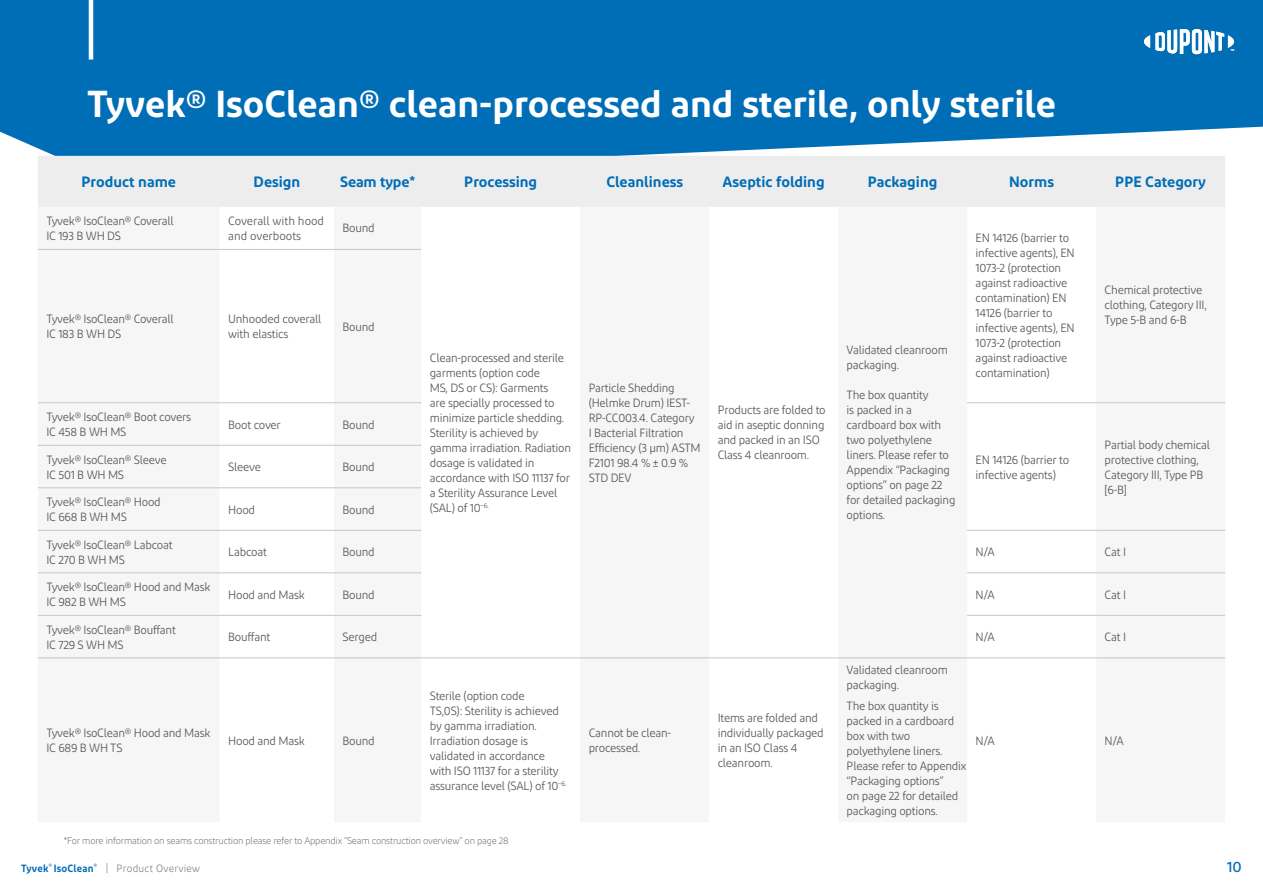
<style>
.page{position:relative;width:1263px;height:893px;background:#fff}
.page>*{position:absolute;margin:0;border:0;box-sizing:border-box;transform-origin:0 0}
.Intro-Titre_niv2{font:600 37.5px "Diodrum";color:#fff}
.t1{font:600 15px "Diodrum";color:#006eb7}
.t2{font:500 15px "Diodrum";color:#006eb7}
.Intro-Tableau_Texte{font:12px/15px "Diodrum";letter-spacing:-.02em;color:#575756;scale:.95 1}
.Intro-Tableau_Texte-2{font:12px/15px "Diodrum";color:#575756;scale:.95 1}
.t3{font:300 10.5px "Diodrum";letter-spacing:.025em;color:#575756;scale:.95 1}
.t4{font:600 10.5px "Diodrum";letter-spacing:.025em;color:#006eb7;scale:.95 1}
.Note_bas_de_page{font:300 9.75px "Diodrum";letter-spacing:-.02em;color:#575756;scale:.95 1}
</style>
<div class="page">
<div style="left:0;top:0;width:1263px;height:156px;background:#006eb7"></div>
<hr style="left:89px;top:0;width:4px;height:60px;background:#fff">
<div style="left:38px;top:156px;width:1187px;height:51px;background:#ededed"></div>
<svg style="left:220px;top:248px;width:876px;height:411px"></svg>
<hr style="left:220px;top:249px;width:114px;height:1px;background:#c6c6c6">
<hr style="left:334px;top:249px;width:87px;height:1px;background:#c6c6c6">
<hr style="left:220px;top:402px;width:114px;height:1px;background:#c6c6c6">
<hr style="left:334px;top:402px;width:87px;height:1px;background:#c6c6c6">
<hr style="left:967px;top:402px;width:129px;height:1px;background:#c6c6c6">
<hr style="left:1096px;top:402px;width:129px;height:1px;background:#c6c6c6">
<hr style="left:220px;top:445px;width:114px;height:1px;background:#c6c6c6">
<hr style="left:334px;top:445px;width:87px;height:1px;background:#c6c6c6">
<hr style="left:220px;top:487px;width:114px;height:1px;background:#c6c6c6">
<hr style="left:334px;top:487px;width:87px;height:1px;background:#c6c6c6">
<hr style="left:220px;top:530px;width:114px;height:1px;background:#c6c6c6">
<hr style="left:334px;top:530px;width:87px;height:1px;background:#c6c6c6">
<hr style="left:967px;top:530px;width:129px;height:1px;background:#c6c6c6">
<hr style="left:1096px;top:530px;width:129px;height:1px;background:#c6c6c6">
<hr style="left:220px;top:615px;width:114px;height:1px;background:#c6c6c6">
<hr style="left:334px;top:615px;width:87px;height:1px;background:#c6c6c6">
<hr style="left:967px;top:615px;width:129px;height:1px;background:#c6c6c6">
<hr style="left:1096px;top:615px;width:129px;height:1px;background:#c6c6c6">
<hr style="left:220px;top:657px;width:114px;height:1px;background:#c6c6c6">
<hr style="left:334px;top:657px;width:87px;height:1px;background:#c6c6c6">
<hr style="left:421px;top:657px;width:159px;height:1px;background:#c6c6c6">
<hr style="left:580px;top:657px;width:129px;height:1px;background:#c6c6c6">
<hr style="left:709px;top:657px;width:129px;height:1px;background:#c6c6c6">
<hr style="left:838px;top:657px;width:129px;height:1px;background:#c6c6c6">
<hr style="left:967px;top:657px;width:129px;height:1px;background:#c6c6c6">
<hr style="left:1096px;top:657px;width:129px;height:1px;background:#c6c6c6">
<hr style="left:220px;top:572px;width:114px;height:1px;background:#c6c6c6">
<hr style="left:334px;top:572px;width:87px;height:1px;background:#c6c6c6">
<hr style="left:967px;top:572px;width:129px;height:1px;background:#c6c6c6">
<hr style="left:1096px;top:572px;width:129px;height:1px;background:#c6c6c6">
<hr style="left:38px;top:249px;width:182px;height:1px;background:#c6c6c6">
<hr style="left:38px;top:402px;width:182px;height:1px;background:#c6c6c6">
<hr style="left:38px;top:445px;width:182px;height:1px;background:#c6c6c6">
<hr style="left:38px;top:487px;width:182px;height:1px;background:#c6c6c6">
<hr style="left:38px;top:530px;width:182px;height:1px;background:#c6c6c6">
<hr style="left:38px;top:572px;width:182px;height:1px;background:#c6c6c6">
<hr style="left:38px;top:615px;width:182px;height:1px;background:#c6c6c6">
<hr style="left:38px;top:657px;width:182px;height:1px;background:#c6c6c6">
<svg style="left:1144px;top:29px;width:90px;height:25px"></svg>
<p class="Intro-Titre_niv2" style="left:87px;top:80px;width:970px">Tyvek® IsoClean® clean-processed and sterile, only sterile</p>
<p class="t1" style="left:82px;top:172px;width:96px">Product name</p>
<p class="t1" style="left:254px;top:172px;width:48px">Design</p>
<p class="t1" style="left:340px;top:172px;width:77px">Seam type*</p>
<p class="t1" style="left:464px;top:172px;width:74px">Processing</p>
<p class="t1" style="left:606px;top:172px;width:78px">Cleanliness</p>
<p class="t1" style="left:723px;top:172px;width:103px">Aseptic folding</p>
<p class="t1" style="left:868px;top:172px;width:71px">Packaging</p>
<p class="t1" style="left:1009px;top:172px;width:46px">Norms</p>
<p class="t1" style="left:1115px;top:172px;width:92px">PPE Category</p>
<p class="Intro-Tableau_Texte" style="left:46px;top:213px;width:136px">Tyvek® IsoClean® Coverall<br>IC 193 B WH DS</p>
<p class="Intro-Tableau_Texte-2" style="left:228px;top:213px;width:102px">Coverall with hood and overboots</p>
<p class="Intro-Tableau_Texte" style="left:343px;top:221px;width:35px">Bound</p>
<p class="Intro-Tableau_Texte" style="left:976px;top:230px;width:106px">EN 14126 (barrier to infective agents), EN<br>1073-2 (protection against radioactive contamination) EN<br>14126 (barrier to infective agents), EN<br>1073-2 (protection against radioactive contamination)</p>
<p class="Intro-Tableau_Texte" style="left:1105px;top:282px;width:109px">Chemical protective clothing, Category III,</p>
<p class="Intro-Tableau_Texte" style="left:46px;top:311px;width:136px">Tyvek® IsoClean® Coverall</p>
<p class="Intro-Tableau_Texte" style="left:1105px;top:312px;width:88px">Type 5-B and 6-B</p>
<p class="Intro-Tableau_Texte" style="left:46px;top:326px;width:80px">IC 183 B WH DS</p>
<p class="Intro-Tableau_Texte" style="left:228px;top:311px;width:100px">Unhooded coverall with elastics</p>
<p class="Intro-Tableau_Texte" style="left:343px;top:319px;width:35px">Bound</p>
<p class="Intro-Tableau_Texte" style="left:847px;top:342px;width:108px">Validated cleanroom packaging.</p>
<p class="Intro-Tableau_Texte" style="left:847px;top:387px;width:116px">The box quantity<br>is packed in a cardboard box with two polyethylene liners. Please refer to<br>Appendix “Packaging options” on page 22 for detailed packaging options.</p>
<p class="Intro-Tableau_Texte" style="left:430px;top:350px;width:150px">Clean-processed and sterile garments (option code<br>MS, DS or CS): Garments<br>are specially processed to minimize particle shedding.<br>Sterility is achieved by gamma irradiation. Radiation dosage is validated in accordance with ISO 11137 for a Sterility Assurance Level (SAL) of 10<sup>–6.</sup></p>
<p class="Intro-Tableau_Texte" style="left:589px;top:380px;width:119px">Particle Shedding (Helmke Drum) IEST-<br>RP-CC003.4. Category<br>I Bacterial Filtration<br>Efficiency (3 µm) ASTM<br>F2101 98.4 % ± 0.9 %<br>STD DEV</p>
<p class="Intro-Tableau_Texte" style="left:718px;top:402px;width:115px">Products are folded to aid in aseptic donning and packed in an ISO<br>Class 4 cleanroom.</p>
<p class="Intro-Tableau_Texte" style="left:46px;top:409px;width:154px">Tyvek® IsoClean® Boot covers<br>IC 458 B WH MS</p>
<p class="Intro-Tableau_Texte" style="left:228px;top:417px;width:57px">Boot cover</p>
<p class="Intro-Tableau_Texte" style="left:343px;top:417px;width:35px">Bound</p>
<p class="Intro-Tableau_Texte" style="left:1105px;top:437px;width:113px">Partial body chemical protective clothing,<br>Category III, Type PB [6-B]</p>
<p class="Intro-Tableau_Texte" style="left:976px;top:452px;width:100px">EN 14126 (barrier to infective agents)</p>
<p class="Intro-Tableau_Texte" style="left:46px;top:452px;width:128px">Tyvek® IsoClean® Sleeve<br>IC 501 B WH MS</p>
<p class="Intro-Tableau_Texte" style="left:228px;top:459px;width:36px">Sleeve</p>
<p class="Intro-Tableau_Texte" style="left:343px;top:459px;width:35px">Bound</p>
<p class="Intro-Tableau_Texte" style="left:46px;top:494px;width:122px">Tyvek® IsoClean® Hood<br>IC 668 B WH MS</p>
<p class="Intro-Tableau_Texte" style="left:228px;top:502px;width:30px">Hood</p>
<p class="Intro-Tableau_Texte" style="left:343px;top:502px;width:35px">Bound</p>
<p class="Intro-Tableau_Texte" style="left:46px;top:537px;width:135px">Tyvek® IsoClean® Labcoat<br>IC 270 B WH MS</p>
<p class="Intro-Tableau_Texte" style="left:228px;top:544px;width:42px">Labcoat</p>
<p class="Intro-Tableau_Texte" style="left:343px;top:544px;width:35px">Bound</p>
<p class="Intro-Tableau_Texte" style="left:976px;top:544px;width:22px">N/A</p>
<p class="Intro-Tableau_Texte" style="left:1105px;top:544px;width:24px">Cat I</p>
<p class="Intro-Tableau_Texte" style="left:46px;top:579px;width:174px">Tyvek® IsoClean® Hood and Mask<br>IC 982 B WH MS</p>
<p class="Intro-Tableau_Texte" style="left:228px;top:587px;width:82px">Hood and Mask</p>
<p class="Intro-Tableau_Texte" style="left:343px;top:587px;width:35px">Bound</p>
<p class="Intro-Tableau_Texte" style="left:976px;top:587px;width:22px">N/A</p>
<p class="Intro-Tableau_Texte" style="left:1105px;top:587px;width:24px">Cat I</p>
<p class="Intro-Tableau_Texte" style="left:46px;top:622px;width:138px">Tyvek® IsoClean® Bouffant<br>IC 729 S WH MS</p>
<p class="Intro-Tableau_Texte" style="left:228px;top:629px;width:46px">Bouffant</p>
<p class="Intro-Tableau_Texte" style="left:343px;top:629px;width:38px">Serged</p>
<p class="Intro-Tableau_Texte" style="left:976px;top:629px;width:22px">N/A</p>
<p class="Intro-Tableau_Texte" style="left:1105px;top:629px;width:24px">Cat I</p>
<p class="Intro-Tableau_Texte" style="left:46px;top:725px;width:174px">Tyvek® IsoClean® Hood and Mask<br>IC 689 B WH TS</p>
<p class="Intro-Tableau_Texte" style="left:228px;top:733px;width:82px">Hood and Mask</p>
<p class="Intro-Tableau_Texte" style="left:343px;top:733px;width:35px">Bound</p>
<p class="Intro-Tableau_Texte" style="left:430px;top:688px;width:145px">Sterile (option code<br>TS,0S): Sterility is achieved by gamma irradiation.<br>Irradiation dosage is validated in accordance with ISO 11137 for a sterility assurance level (SAL) of 10<sup>–6.</sup></p>
<p class="Intro-Tableau_Texte" style="left:589px;top:725px;width:89px">Cannot be clean&shy;processed.</p>
<p class="Intro-Tableau_Texte" style="left:718px;top:710px;width:113px">Items are folded and individually packaged in an ISO Class 4 cleanroom.</p>
<p class="Intro-Tableau_Texte" style="left:847px;top:662px;width:108px">Validated cleanroom packaging.</p>
<p class="Intro-Tableau_Texte" style="left:847px;top:698px;width:128px">The box quantity is packed in a cardboard box with two polyethylene liners.<br>Please refer to Appendix “Packaging options”<br>on page 22 for detailed packaging options.</p>
<p class="Intro-Tableau_Texte" style="left:976px;top:733px;width:22px">N/A</p>
<p class="Intro-Tableau_Texte" style="left:1105px;top:733px;width:22px">N/A</p>
<p class="Note_bas_de_page" style="left:64px;top:834px;width:470px">*For more information on seams construction please refer to Appendix “Seam construction overview” on page 28</p>
<p class="t4" style="left:21px;top:861px;width:81px">Tyvek<sup>®</sup> IsoClean<sup>®</sup></p>
<p class="t3" style="left:106px;top:862px;width:101px">| Product Overview</p>
<p class="t2" style="left:1227px;top:857px;width:16px">10</p>
</div>
